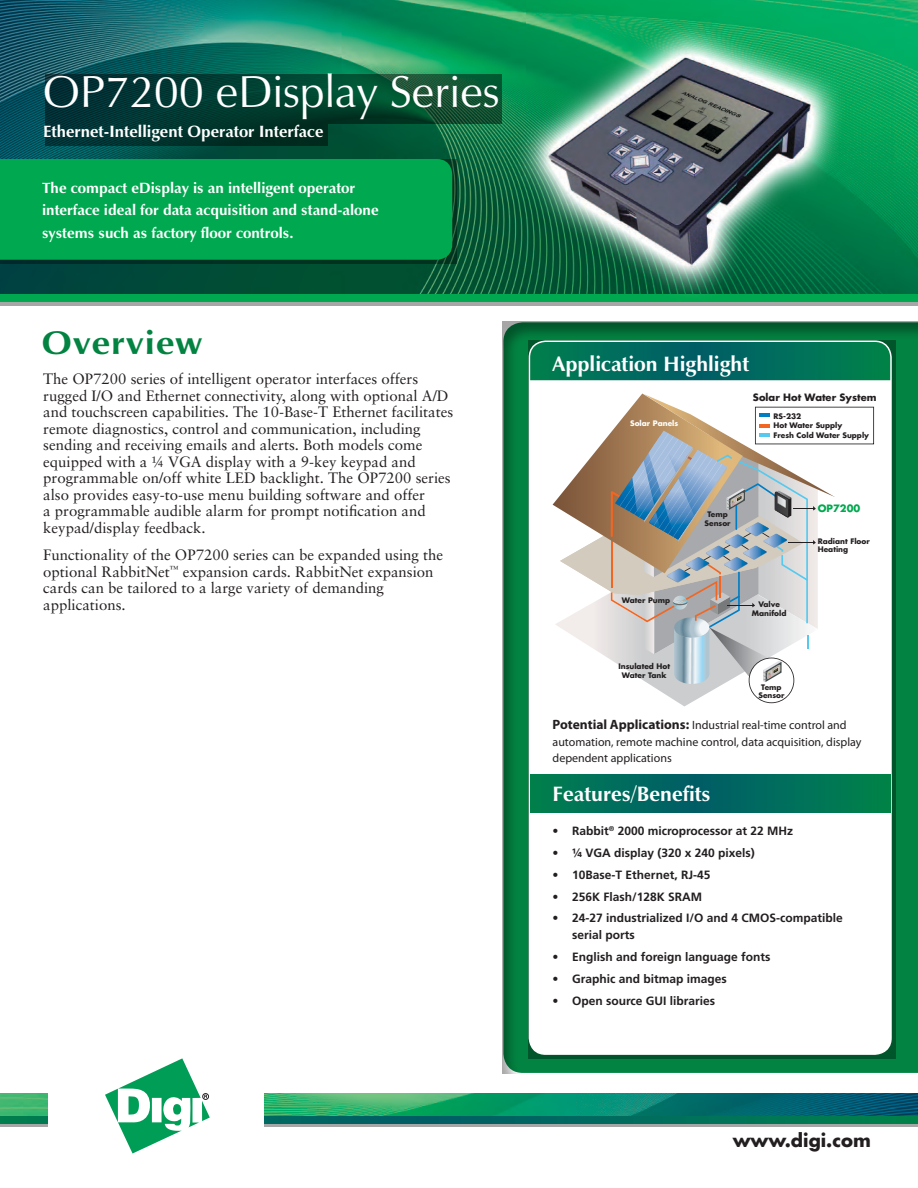
<style>
.page{position:relative;width:918px;height:1188px;background:#fff}
.page>*{position:absolute;margin:0;border:0;box-sizing:border-box;transform-origin:0 0}
.t1{font:45px "Eterna";color:#fff}
.t2{font:700 33px "Eterna";letter-spacing:.03em;color:#038341;scale:1.1 1}
.t3{font:700 21px "Eterna";color:#fff}
.t4{font:700 18px "Futura";color:#231f20}
.t5{font:700 16.5px "Eterna";color:#fff}
.t6{font:15px/16.5px "Sabon";color:#231f20}
.t7{font:700 15px/22.5px "Eterna";color:#fff}
.t8{font:700 12px/16.5px "Frutiger";color:#231f20}
.t9{font:12px/16.5px "Myriad Pro";color:#231f20}
.t10{font:700 9.9px "Futura";color:#231f20}
.t11{font:700 9.9px "Futura";color:#00a94f}
.t12{font:700 7.35px/8.2px "Futura";color:#231f20;text-align:center}
.t13{font:700 7.35px "Futura";color:#fff}
.s1{font-weight:700;font-size:13.5px}
</style>
<div class="page">
<img style="left:0;top:0;width:918px;height:294px">
<div style="left:0;top:294px;width:918px;height:8px;background:#00a94f"></div>
<div style="left:503px;top:322px;width:415px;height:751px;background:#231f20;opacity:.4"></div>
<div style="left:529px;top:341px;width:362px;height:713px;background:#fff;border-radius:16px"></div>
<svg style="left:529px;top:341px;width:362px;height:39px;background:#006e5a"></svg>
<div style="left:529px;top:340px;width:363px;height:715px;border:2px solid #fff;border-radius:16px"></div>
<div style="left:0;top:1094px;width:918px;height:33px;background:#231f20;opacity:.4"></div>
<img style="left:0;top:1094px;width:918px;height:22px">
<svg style="left:0;top:1116px;width:918px;height:7px;background:#006d5a"></svg>
<div style="left:48px;top:1044px;width:216px;height:110px;background:#fff"></div>
<svg style="left:105px;top:1058px;width:105px;height:96px"></svg>
<div style="left:202px;top:1093px;width:7px;height:7px;border:1px solid #231f20;border-radius:50%"></div>
<svg style="left:530px;top:774px;width:360px;height:39px;background:#006f59"></svg>
<div style="left:0;top:159px;width:456px;height:105px;background:#231f20;opacity:.4"></div>
<div style="left:0;top:159px;width:452px;height:101px;background:#00a94f"></div>
<div style="left:45px;top:124px;width:282px;height:21px;background:#231f20;opacity:.5"></div>
<div style="left:46px;top:74px;width:456px;height:50px;background:#231f20;opacity:.5"></div>
<img style="left:491px;top:9px;width:379px;height:297px">
<svg style="left:553px;top:394px;width:321px;height:312px"></svg>
<h1 class="t1" style="left:43px;top:64px;width:458px">OP7200 eDisplay Series</h1>
<p class="t5" style="left:43px;top:121px;width:282px">Ethernet-Intelligent Operator Interface</p>
<p class="t7" style="left:42px;top:176px;width:338px">The compact eDisplay is an intelligent operator interface ideal for data acquisition and stand-alone systems such as factory floor controls.</p>
<h2 class="t2" style="left:42px;top:322px;width:147px">Overview</h2>
<p class="t6" style="left:43px;top:371px;width:411px">The OP7200 series of intelligent operator interfaces offers rugged I/O and Ethernet connectivity, along with optional A/D and touchscreen capabilities. The 10-Base-T Ethernet facilitates remote diagnostics, control and communication, including sending and receiving emails and alerts. Both models come equipped with a ¼ VGA display with a 9-key keypad and programmable on/off white LED backlight. The OP7200 series also provides easy-to-use menu building software and offer<br>a programmable audible alarm for prompt notification and keypad/display feedback.</p>
<p class="t6" style="left:43px;top:547px;width:402px">Functionality of the OP7200 series can be expanded using the optional RabbitNet<sup>™</sup> expansion cards. RabbitNet expansion cards can be tailored to a large variety of demanding applications.</p>
<h3 class="t3" style="left:553px;top:350px;width:198px">Application Highlight</h3>
<p class="t13" style="left:630px;top:418px;width:50px">Solar Panels</p>
<p class="t12" style="left:622px;top:596px;width:50px">Water Pump</p>
<p class="t12" style="left:618px;top:662px;width:53px">Insulated Hot<br>Water Tank</p>
<p class="t10" style="left:753px;top:391px;width:125px">Solar Hot Water System</p>
<p class="t12" style="left:773px;top:412px;width:29px">RS-232</p>
<p class="t12" style="left:773px;top:421px;width:97px;line-height:9.3px;text-align:left">Hot Water Supply<br>Fresh Cold Water Supply</p>
<p class="t12" style="left:705px;top:510px;width:28px">Temp<br>Sensor</p>
<p class="t12" style="left:752px;top:600px;width:36px">Valve<br>Manifold</p>
<p class="t11" style="left:818px;top:501px;width:44px">OP7200</p>
<p class="t12" style="left:818px;top:537px;width:54px;text-align:left">Radiant Floor<br>Heating</p>
<p class="t12" style="left:758px;top:683px;width:28px">Temp<br>Sensor</p>
<p class="t9" style="left:553px;top:717px;width:311px"><span class="s1">Potential Applications:</span> Industrial real-time control and automation, remote machine control, data acquisition, display dependent applications</p>
<h3 class="t3" style="left:553px;top:781px;width:160px">Features/Benefits</h3>
<p class="t8" style="left:553px;top:822px;width:242px">• Rabbit<sup>®</sup> 2000 microprocessor at 22 MHz</p>
<p class="t8" style="left:553px;top:844px;width:204px">• ¼ VGA display (320 x 240 pixels)</p>
<p class="t8" style="left:553px;top:866px;width:159px">• 10Base-T Ethernet, RJ-45</p>
<p class="t8" style="left:553px;top:888px;width:151px">• 256K Flash/128K SRAM</p>
<p class="t8" style="left:572px;top:910px;width:272px;text-indent:-19px">• 24-27 industrialized I/O and 4 CMOS-compatible serial ports</p>
<p class="t8" style="left:553px;top:948px;width:219px">• English and foreign language fonts</p>
<p class="t8" style="left:553px;top:970px;width:176px">• Graphic and bitmap images</p>
<p class="t8" style="left:553px;top:992px;width:164px">• Open source GUI libraries</p>
<p class="t4" style="left:733px;top:1128px;width:140px">www.digi.com</p>
</div>
